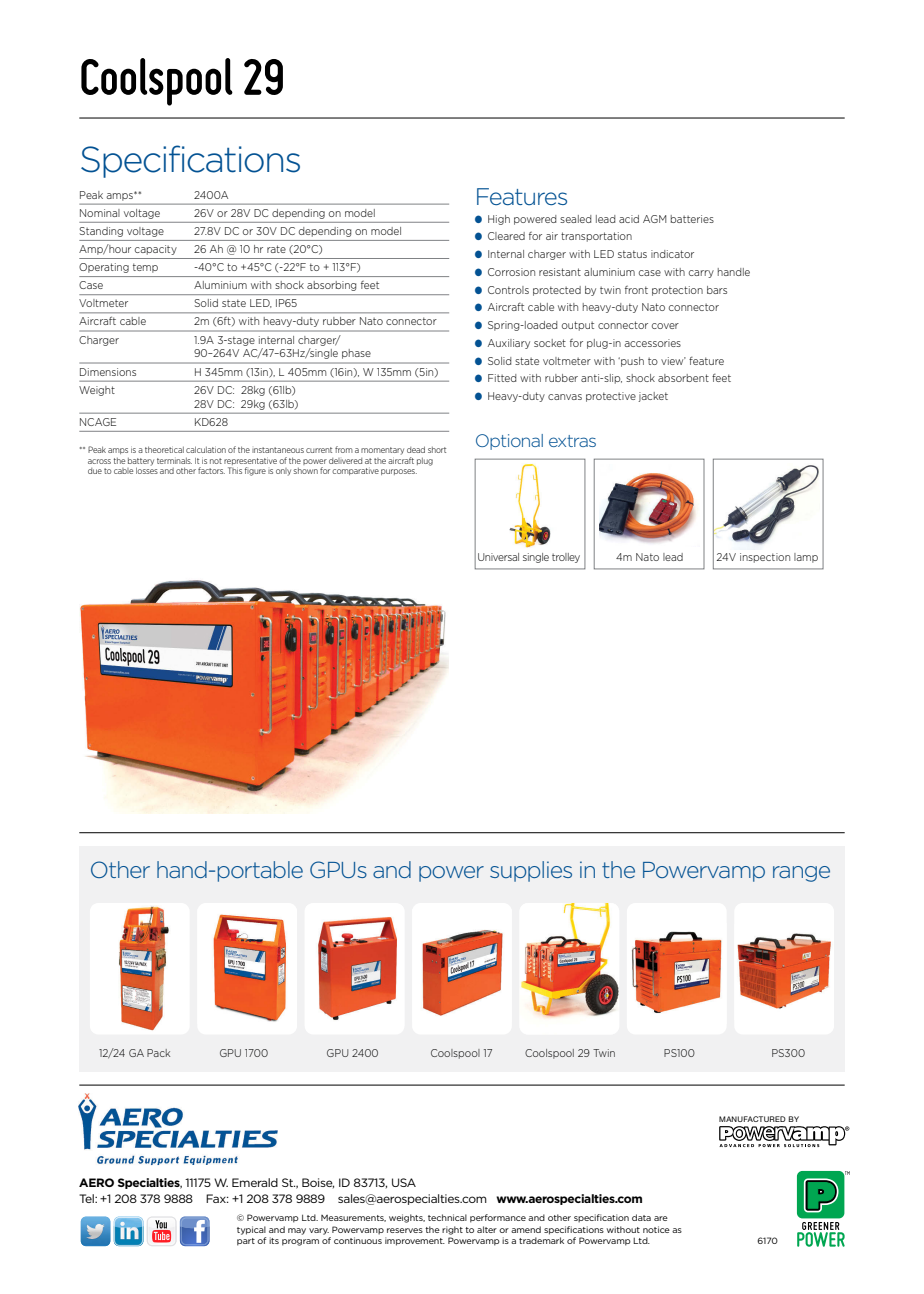
<style>
.page{position:relative;width:924px;height:1294px;background:#fff}
.page>*{position:absolute;margin:0;border:0;box-sizing:border-box;transform-origin:0 0}
.t1{font:700 53.4px "Miso";letter-spacing:-.015em;color:#000}
.t2{font:300 36px "Gotham";letter-spacing:-.05em;color:#035293}
.t3{font:300 24px "Gotham";letter-spacing:-.05em;color:#035293}
.t4{font:300 23.1px "Gotham";letter-spacing:-.05em;color:#035293}
.t5{font:300 18px "Gotham";letter-spacing:-.05em;color:#035293}
.t6{font:12px/15.8px "Gotham";letter-spacing:-.03em;color:#000}
.t7{font:300 11.25px/14px "Gotham";color:#000;scale:.9 1}
.t8{font:300 11.25px "Gotham";letter-spacing:-.035em;color:#000;scale:.9 1}
.t9{font:9px/11.6px "Gotham";letter-spacing:-.01em;color:#000}
.t10{font:300 9px/10.5px "Gotham Narrow";letter-spacing:-.01em;color:#000}
.t11{font:7.8px "Helvetica Neue";letter-spacing:.04em;color:#000}
.s1{color:#035293}
.s2{font-weight:700}
</style>
<div class="page">
<hr style="left:79px;top:118px;width:766px;height:1px;background:#000">
<img style="left:81px;top:1217px;width:29px;height:29px">
<img style="left:114px;top:1217px;width:29px;height:29px">
<div style="left:797px;top:1171px;width:47px;height:47px;background:#00a651;border-radius:5px"></div>
<svg style="left:797px;top:1222px;width:48px;height:25px"></svg>
<svg style="left:803px;top:1171px;width:47px;height:44px"></svg>
<hr style="left:79px;top:1085px;width:766px;height:1px;background:#000">
<img style="left:78px;top:1093px;width:200px;height:72px">
<svg style="left:719px;top:1126px;width:130px;height:21px"></svg>
<svg style="left:147px;top:1216px;width:62px;height:30px"></svg>
<img style="left:509px;top:463px;width:42px;height:85px">
<div style="left:475px;top:459px;width:110px;height:110px;border:1px solid #808285"></div>
<div style="left:713px;top:459px;width:110px;height:110px;border:1px solid #808285"></div>
<img style="left:715px;top:465px;width:104px;height:85px">
<div style="left:594px;top:459px;width:110px;height:110px;border:1px solid #808285"></div>
<img style="left:599px;top:473px;width:99px;height:71px">
<img style="left:79px;top:580px;width:369px;height:233px">
<hr style="left:79px;top:204px;width:370px;height:1px;background:#808285">
<hr style="left:79px;top:222px;width:370px;height:1px;background:#808285">
<hr style="left:79px;top:240px;width:370px;height:1px;background:#808285">
<hr style="left:79px;top:258px;width:370px;height:1px;background:#808285">
<hr style="left:79px;top:276px;width:370px;height:1px;background:#808285">
<hr style="left:79px;top:294px;width:370px;height:1px;background:#808285">
<hr style="left:79px;top:313px;width:370px;height:1px;background:#808285">
<hr style="left:79px;top:331px;width:370px;height:1px;background:#808285">
<hr style="left:79px;top:363px;width:370px;height:1px;background:#808285">
<hr style="left:79px;top:381px;width:370px;height:1px;background:#808285">
<hr style="left:79px;top:413px;width:370px;height:1px;background:#808285">
<hr style="left:79px;top:431px;width:370px;height:1px;background:#808285">
<div style="left:79px;top:847px;width:766px;height:225px;background:#f1f1f2"></div>
<div style="left:90px;top:903px;width:100px;height:131px;background:#fff;border-radius:9px"></div>
<img style="left:118px;top:906px;width:52px;height:125px">
<div style="left:197px;top:903px;width:100px;height:131px;background:#fff;border-radius:9px"></div>
<img style="left:212px;top:914px;width:75px;height:108px">
<div style="left:305px;top:903px;width:99px;height:131px;background:#fff;border-radius:9px"></div>
<img style="left:305px;top:906px;width:99px;height:115px">
<div style="left:412px;top:903px;width:100px;height:131px;background:#fff;border-radius:9px"></div>
<img style="left:422px;top:929px;width:81px;height:87px">
<img style="left:519px;top:903px;width:100px;height:131px;border-radius:9px">
<div style="left:627px;top:903px;width:100px;height:131px;background:#fff;border-radius:9px"></div>
<img style="left:631px;top:931px;width:91px;height:83px">
<div style="left:734px;top:903px;width:100px;height:131px;background:#fff;border-radius:9px"></div>
<img style="left:737px;top:933px;width:94px;height:76px">
<hr style="left:79px;top:832px;width:766px;height:1px;background:#000">
<h1 class="t1" style="left:79px;top:59px;width:208px">coolspool 29</h1>
<h2 class="t2" style="left:79px;top:138px;width:224px">Specifications</h2>
<p class="t7" style="left:79px;top:188px;width:71px">Peak amps**</p>
<p class="t7" style="left:194px;top:188px;width:40px">2400A</p>
<p class="t7" style="left:79px;top:206px;width:92px">Nominal voltage</p>
<p class="t7" style="left:194px;top:206px;width:203px">26V or 28V DC depending on model</p>
<p class="t7" style="left:79px;top:224px;width:96px">Standing voltage</p>
<p class="t7" style="left:194px;top:224px;width:232px">27.8V DC or 30V DC depending on model</p>
<p class="t7" style="left:79px;top:242px;width:110px">Amp/hour capacity</p>
<p class="t7" style="left:194px;top:242px;width:145px">26 Ah @ 10 hr rate (20°C)</p>
<p class="t7" style="left:79px;top:260px;width:90px">Operating temp</p>
<p class="t7" style="left:194px;top:260px;width:187px">-40°C to +45°C (-22°F to + 113°F)</p>
<p class="t7" style="left:79px;top:278px;width:28px">Case</p>
<p class="t7" style="left:194px;top:278px;width:208px">Aluminium with shock absorbing feet</p>
<p class="t7" style="left:79px;top:296px;width:56px">Voltmeter</p>
<p class="t7" style="left:194px;top:296px;width:116px">Solid state LED, IP65</p>
<p class="t7" style="left:79px;top:315px;width:76px">Aircraft cable</p>
<p class="t7" style="left:194px;top:315px;width:271px">2m (6ft) with heavy-duty rubber Nato connector</p>
<p class="t7" style="left:79px;top:333px;width:46px">Charger</p>
<p class="t7" style="left:194px;top:333px;width:198px">1.9A 3-stage internal charger/<br>90–264V AC/47–63Hz/single phase</p>
<p class="t7" style="left:79px;top:365px;width:65px">Dimensions</p>
<p class="t7" style="left:194px;top:365px;width:273px">H 345mm (13in), L 405mm (16in), W 135mm (5in)</p>
<p class="t7" style="left:79px;top:383px;width:41px">Weight</p>
<p class="t7" style="left:194px;top:383px;width:118px">26V DC: 28kg (61lb)<br>28V DC: 29kg (63lb)</p>
<p class="t7" style="left:79px;top:415px;width:43px">NCAGE</p>
<p class="t7" style="left:194px;top:415px;width:39px">KD628</p>
<p class="t10" style="left:88px;top:445px;width:361px;text-indent:-9px">** Peak amps is a theoretical calculation of the instantaneous current from a momentary dead short across the battery terminals. It is not representative of the power delivered at the aircraft plug due to cable losses and other factors. This figure is only shown for comparative purposes.</p>
<h3 class="t3" style="left:475px;top:182px;width:95px">Features</h3>
<p class="t7" style="left:475px;top:212px;width:267px"><span class="s1">●</span> High powered sealed lead acid AGM batteries</p>
<p class="t7" style="left:475px;top:229px;width:176px"><span class="s1">●</span> Cleared for air transportation</p>
<p class="t7" style="left:475px;top:247px;width:246px"><span class="s1">●</span> Internal charger with LED status indicator</p>
<p class="t7" style="left:475px;top:265px;width:308px"><span class="s1">●</span> Corrosion resistant aluminium case with carry handle</p>
<p class="t7" style="left:475px;top:283px;width:283px"><span class="s1">●</span> Controls protected by twin front protection bars</p>
<p class="t7" style="left:475px;top:300px;width:273px"><span class="s1">●</span> Aircraft cable with heavy-duty Nato connector</p>
<p class="t7" style="left:475px;top:318px;width:228px"><span class="s1">●</span> Spring-loaded output connector cover</p>
<p class="t7" style="left:475px;top:336px;width:231px"><span class="s1">●</span> Auxiliary socket for plug-in accessories</p>
<p class="t7" style="left:475px;top:354px;width:279px"><span class="s1">●</span> Solid state voltmeter with ‘push to view’ feature</p>
<p class="t7" style="left:475px;top:371px;width:287px"><span class="s1">●</span> Fitted with rubber anti-slip, shock absorbent feet</p>
<p class="t7" style="left:475px;top:389px;width:217px"><span class="s1">●</span> Heavy-duty canvas protective jacket</p>
<h3 class="t5" style="left:475px;top:430px;width:124px">Optional extras</h3>
<p class="t8" style="left:478px;top:550px;width:116px">Universal single trolley</p>
<p class="t7" style="left:616px;top:550px;width:76px">4m Nato lead</p>
<p class="t7" style="left:716px;top:550px;width:115px">24V inspection lamp</p>
<h3 class="t4" style="left:90px;top:857px;width:743px">Other hand-portable GPUs and power supplies in the Powervamp range</h3>
<p class="t7" style="left:99px;top:1046px;width:81px">12/24 GA Pack</p>
<p class="t7" style="left:219px;top:1046px;width:56px">GPU 1700</p>
<p class="t7" style="left:327px;top:1046px;width:59px">GPU 2400</p>
<p class="t7" style="left:430px;top:1046px;width:71px">Coolspool 17</p>
<p class="t7" style="left:525px;top:1046px;width:102px">Coolspool 29 Twin</p>
<p class="t7" style="left:664px;top:1046px;width:36px">PS100</p>
<p class="t7" style="left:771px;top:1046px;width:39px">PS300</p>
<p class="t6" style="left:79px;top:1175px;width:565px"><span class="s2">AERO Specialties</span>, 11175 W. Emerald St., Boise, ID 83713, USA<br>Tel: +1 208 378 9888 Fax: +1 208 378 9889 sales@aerospecialties.com <span class="s2">www.aerospecialties.com</span></p>
<p class="t9" style="left:237px;top:1212px;width:447px">© Powervamp Ltd. Measurements, weights, technical performance and other specification data are typical and may vary. Powervamp reserves the right to alter or amend specifications without notice as part of its program of continuous improvement. Powervamp is a trademark of Powervamp Ltd.</p>
<p class="t11" style="left:719px;top:1116px;width:81px">MANUFACTURED BY</p>
<p class="t9" style="left:758px;top:1235px;width:22px">6170</p>
</div>
